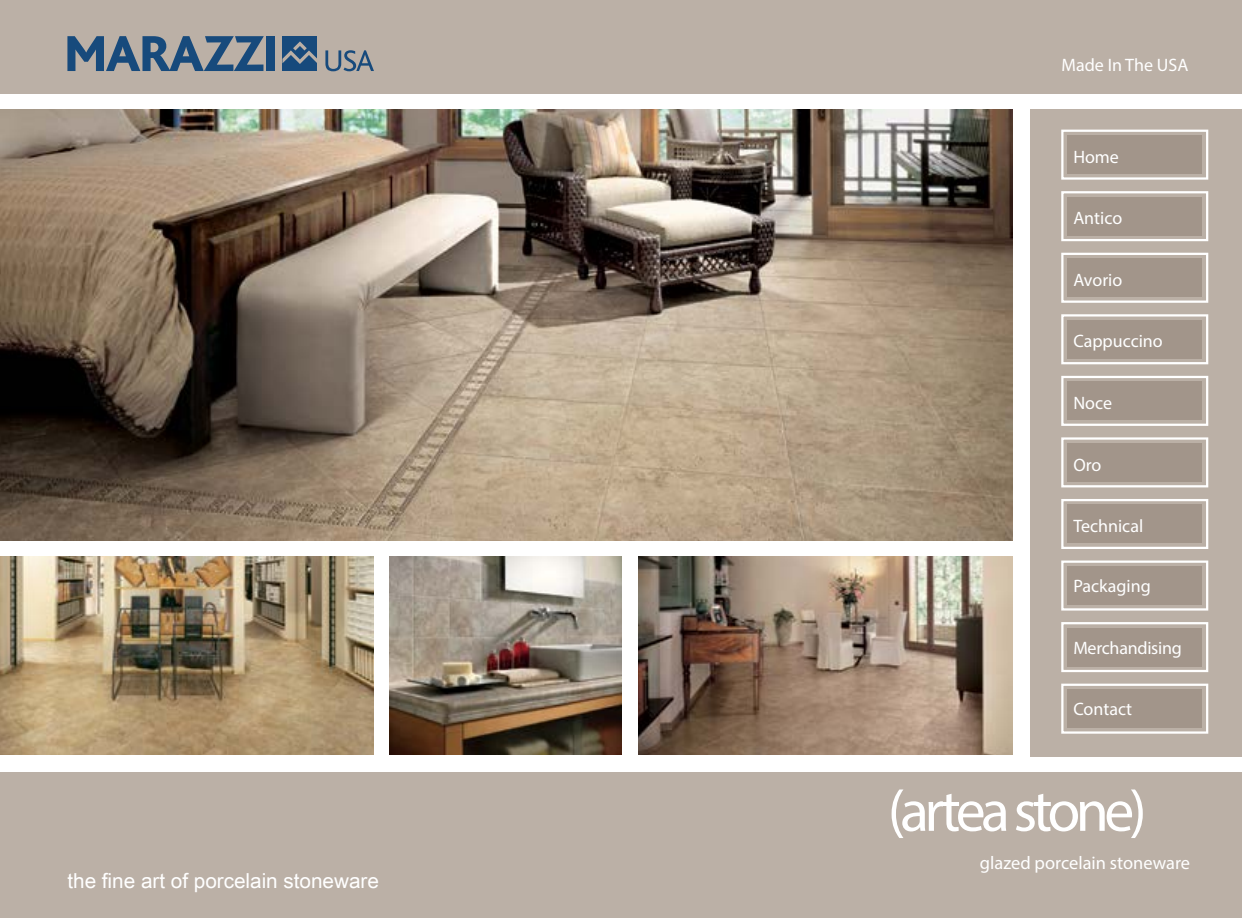
<style>
.page{position:relative;width:1242px;height:918px;background:#fff}
.page>*{position:absolute;margin:0;border:0;box-sizing:border-box;transform-origin:0 0}
.t1{font:59.55px "Myriad Pro";letter-spacing:-.075em;color:#fff}
.t2{font:20.7px "Arial Unicode MS";color:#fff}
.t3{font:18.45px "Myriad Pro";color:#fff}
.t4{font:18px "Myriad Pro";color:#fff}
</style>
<div class="page">
<div style="left:1031px;top:100px;width:211px;height:659px;background:#bbb0a6"></div>
<div style="left:1061px;top:130px;width:147px;height:50px;border:2px solid #fff"></div>
<div style="left:1068px;top:136px;width:134px;height:38px;background:#a2958a"></div>
<div style="left:1061px;top:191px;width:147px;height:50px;border:2px solid #fff"></div>
<div style="left:1068px;top:197px;width:134px;height:38px;background:#a2958a"></div>
<div style="left:1061px;top:253px;width:147px;height:50px;border:2px solid #fff"></div>
<div style="left:1068px;top:259px;width:134px;height:38px;background:#a2958a"></div>
<div style="left:1061px;top:376px;width:147px;height:50px;border:2px solid #fff"></div>
<div style="left:1068px;top:382px;width:134px;height:38px;background:#a2958a"></div>
<div style="left:1061px;top:437px;width:147px;height:50px;border:2px solid #fff"></div>
<div style="left:1068px;top:443px;width:134px;height:38px;background:#a2958a"></div>
<div style="left:1061px;top:622px;width:147px;height:50px;border:2px solid #fff"></div>
<div style="left:1068px;top:628px;width:134px;height:38px;background:#a2958a"></div>
<div style="left:1061px;top:314px;width:147px;height:50px;border:2px solid #fff"></div>
<div style="left:1068px;top:320px;width:134px;height:38px;background:#a2958a"></div>
<div style="left:1061px;top:499px;width:147px;height:50px;border:2px solid #fff"></div>
<div style="left:1068px;top:505px;width:134px;height:38px;background:#a2958a"></div>
<div style="left:1061px;top:561px;width:147px;height:50px;border:2px solid #fff"></div>
<div style="left:1068px;top:567px;width:134px;height:38px;background:#a2958a"></div>
<div style="left:1061px;top:684px;width:147px;height:50px;border:2px solid #fff"></div>
<div style="left:1068px;top:690px;width:134px;height:38px;background:#a2958a"></div>
<div style="left:0;top:0;width:1242px;height:101px;background:#bbb0a6"></div>
<div style="left:0;top:761px;width:1242px;height:157px;background:#bbb0a6"></div>
<img style="left:0;top:109px;width:1012px;height:431px">
<img style="left:0;top:556px;width:374px;height:199px">
<img style="left:390px;top:556px;width:232px;height:199px">
<img style="left:638px;top:556px;width:374px;height:199px">
<div style="left:0;top:94px;width:1242px;height:15px;background:#fff"></div>
<div style="left:0;top:757px;width:1242px;height:15px;background:#fff"></div>
<svg style="left:67px;top:36px;width:197px;height:35px"></svg>
<div style="left:266px;top:36px;width:8px;height:35px;background:#174a7c"></div>
<div style="left:282px;top:36px;width:35px;height:35px;background:#174a7c"></div>
<svg style="left:282px;top:41px;width:35px;height:23px"></svg>
<svg style="left:325px;top:50px;width:49px;height:21px"></svg>
<p class="t2" style="left:67px;top:866px;width:313px">the fine art of porcelain stoneware</p>
<p class="t4" style="left:1062px;top:54px;width:128px">Made In The USA</p>
<p class="t4" style="left:1073px;top:146px;width:47px">Home</p>
<p class="t4" style="left:1073px;top:207px;width:50px">Antico</p>
<p class="t4" style="left:1073px;top:269px;width:51px">Avorio</p>
<p class="t4" style="left:1073px;top:330px;width:91px">Cappuccino</p>
<p class="t4" style="left:1073px;top:392px;width:40px">Noce</p>
<p class="t4" style="left:1073px;top:453px;width:29px">Oro</p>
<p class="t4" style="left:1073px;top:515px;width:71px">Technical</p>
<p class="t4" style="left:1073px;top:575px;width:79px">Packaging</p>
<p class="t4" style="left:1073px;top:637px;width:110px">Merchandising</p>
<p class="t4" style="left:1073px;top:698px;width:60px">Contact</p>
<h1 class="t1" style="left:888px;top:774px;width:260px">(artea stone)</h1>
<p class="t3" style="left:980px;top:851px;width:212px">glazed porcelain stoneware</p>
</div>
